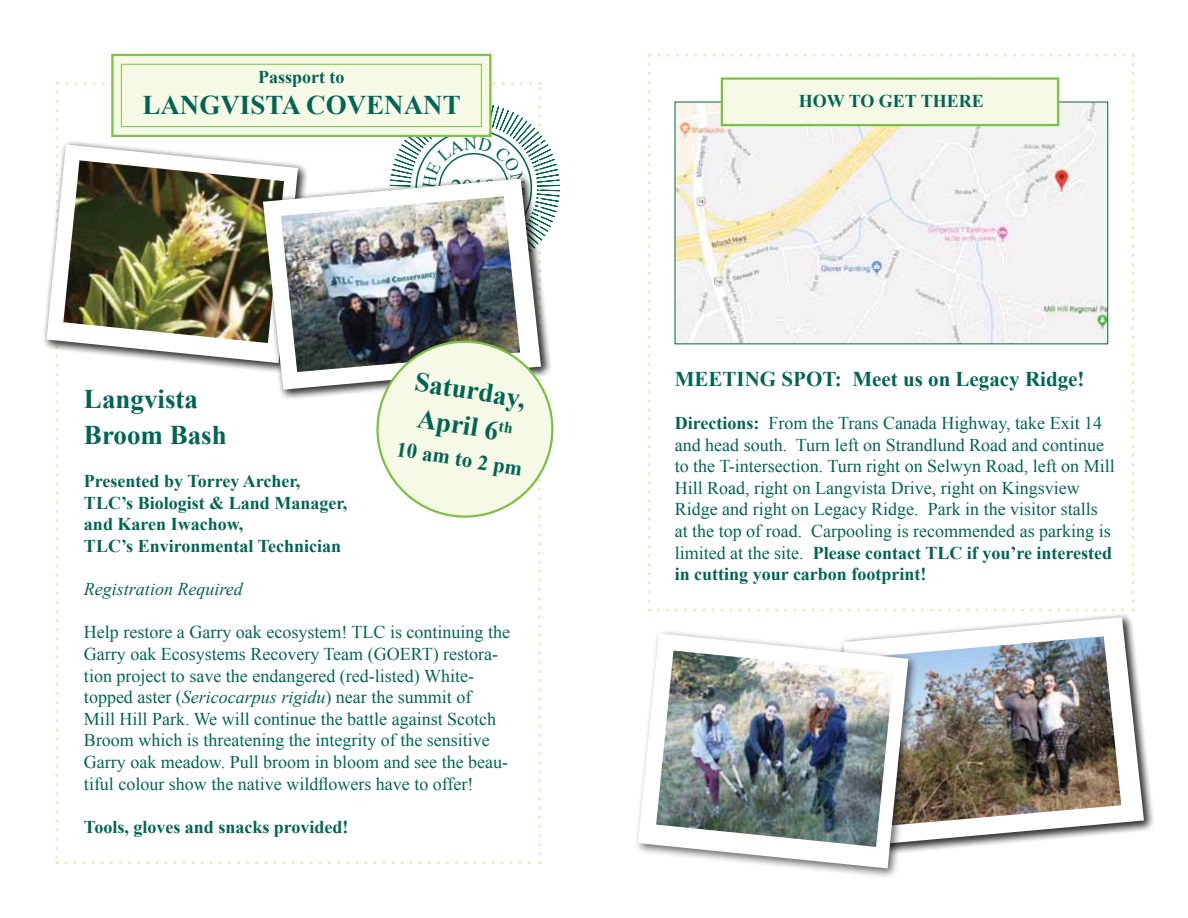
<style>
.page{position:relative;width:1188px;height:918px;background:#fff}
.page>*{position:absolute;margin:0;border:0;box-sizing:border-box;transform-origin:0 0}
.t1{font:700 27px/36px "Times New Roman";color:#006553}
.t2{font:22.5px "Times New Roman";color:#00674e}
.t3{font:700 21px "Times New Roman";color:#006553}
.t4{font:18px/21.6px "Times New Roman";color:#006553}
.t5{font:700 18px/21.6px "Times New Roman";color:#006553}
.t6{font:italic 18px "Times New Roman";color:#006553}
.s1{font-style:italic}
.s2{font-weight:700}
</style>
<div class="page">
<div style="left:111px;top:54px;width:381px;height:83px;background:#f6f9e6;border:2px solid #7ac144"></div>
<div style="left:121px;top:64px;width:361px;height:63px;border:1px solid #7ac144"></div>
<div style="left:41px;top:139px;width:268px;height:234px;background:#000;opacity:.6"></div>
<svg style="left:47px;top:144px;width:8px;height:219px"></svg>
<svg style="left:648px;top:64px;width:3px;height:548px"></svg>
<svg style="left:658px;top:609px;width:476px;height:3px"></svg>
<svg style="left:1131px;top:54px;width:3px;height:547px"></svg>
<svg style="left:649px;top:54px;width:475px;height:3px"></svg>
<img style="left:677px;top:104px;width:429px;height:238px">
<div style="left:721px;top:77px;width:338px;height:49px;background:#f6f9e6;border:2px solid #7ac144"></div>
<div style="left:838px;top:612px;width:316px;height:244px;background:#000;opacity:.6"></div>
<svg style="left:843px;top:617px;width:301px;height:228px"></svg>
<img style="left:919px;top:636px;width:202px;height:190px">
<div style="left:633px;top:628px;width:286px;height:251px;background:#000;opacity:.6"></div>
<svg style="left:638px;top:633px;width:270px;height:235px"></svg>
<img style="left:656px;top:651px;width:237px;height:196px">
<img style="left:55px;top:82px;width:505px;height:782px">
<p class="t5" style="left:258px;top:66px;width:88px">Passport to</p>
<h1 class="t1" style="left:142px;top:86px;width:320px">LANGVISTA COVENANT</h1>
<p class="t2" style="left:451px;top:172px;width:46px">2019</p>
<h1 class="t1" style="left:418px;top:363px;width:113px;rotate:9deg">Saturday,<br>April 6<sup>th</sup></h1>
<p class="t3" style="left:399px;top:434px;width:129px;rotate:9deg">10 am to 2 pm</p>
<h1 class="t1" style="left:84px;top:380px;width:144px">Langvista<br>Broom Bash</h1>
<p class="t5" style="left:84px;top:470px;width:265px">Presented by Torrey Archer,<br>TLC’s Biologist &amp; Land Manager, and Karen Iwachow,<br>TLC’s Environmental Technician</p>
<p class="t6" style="left:84px;top:577px;width:160px">Registration Required</p>
<p class="t4" style="left:84px;top:621px;width:428px">Help restore a Garry oak ecosystem! TLC is continuing the Garry oak Ecosystems Recovery Team (GOERT) restora&shy;tion project to save the endangered (red-listed) White&shy;topped aster (<span class="s1">Sericocarpus rigidu</span>) near the summit of<br>Mill Hill Park. We will continue the battle against Scotch Broom which is threatening the integrity of the sensitive Garry oak meadow. Pull broom in bloom and see the beau&shy;tiful colour show the native wildflowers have to offer!</p>
<p class="t5" style="left:84px;top:815px;width:266px">Tools, gloves and snacks provided!</p>
<p class="t5" style="left:799px;top:90px;width:186px">HOW TO GET THERE</p>
<p class="t3" style="left:675px;top:364px;width:411px">MEETING SPOT: Meet us on Legacy Ridge!</p>
<p class="t4" style="left:675px;top:412px;width:442px"><span class="s2">Directions:</span> From the Trans Canada Highway, take Exit 14 and head south. Turn left on Strandlund Road and continue to the T-intersection. Turn right on Selwyn Road, left on Mill Hill Road, right on Langvista Drive, right on Kingsview Ridge and right on Legacy Ridge. Park in the visitor stalls at the top of road. Carpooling is recommended as parking is limited at the site. <span class="s2">Please contact TLC if you’re interested in cutting your carbon footprint!</span></p>
</div>
